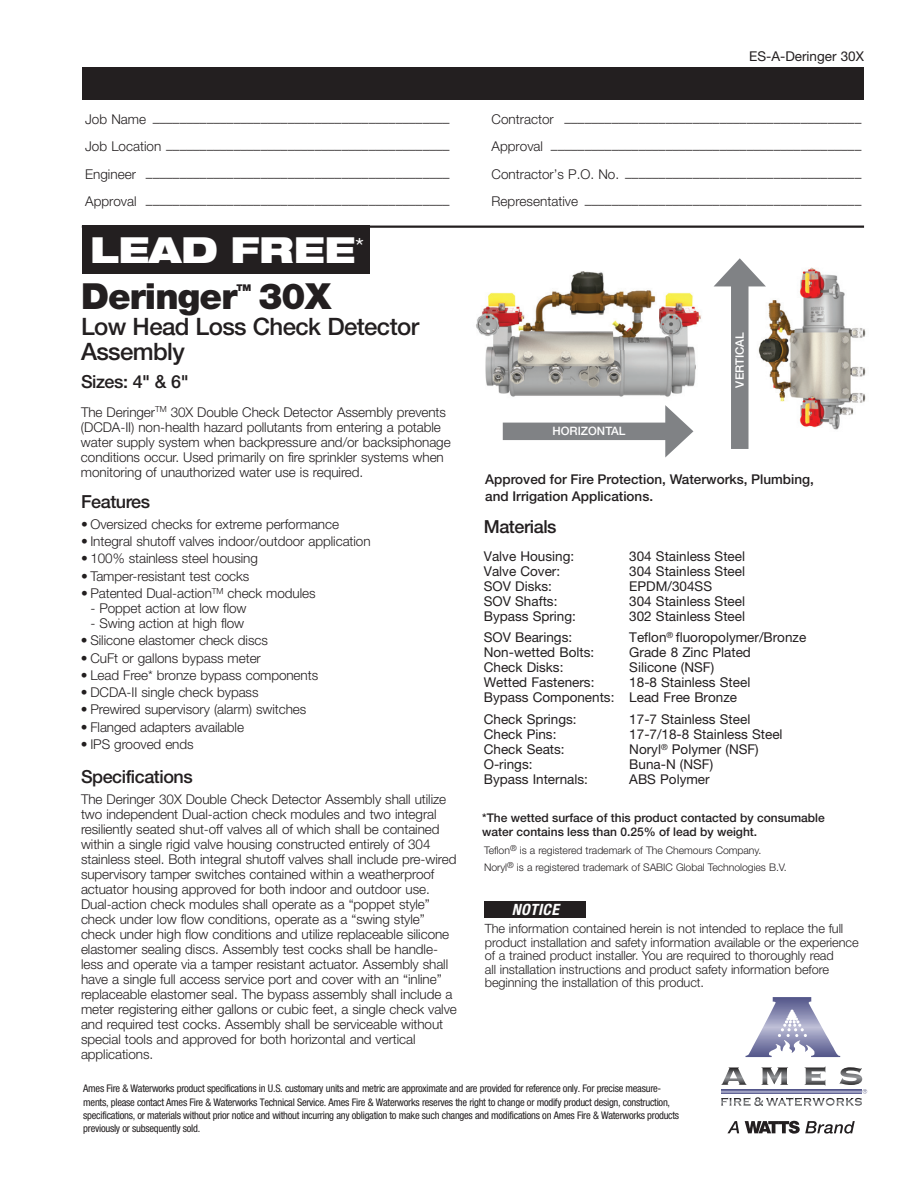
<style>
.page{position:relative;width:918px;height:1188px;background:#fff}
.page>*{position:absolute;margin:0;border:0;box-sizing:border-box;transform-origin:0 0}
.t1{font:900 36px "Helvetica Neue LT Std";letter-spacing:-.025em;color:#231f20}
.t2{font:900 expanded 36px "Helvetica Neue LT Std";color:#fff}
.t3{font:500 24px/25.5px "Helvetica Neue LT Std";letter-spacing:-.025em;color:#231f20}
.t4{font:500 18px "Helvetica Neue LT Std";letter-spacing:-.025em;color:#231f20}
.t5{font:italic 700 condensed 15.6px "Helvetica Neue LT Std";letter-spacing:.025em;color:#fff}
.t6{font:300 13.5px/15px "Helvetica Neue LT Std";letter-spacing:-.005em;color:#231f20}
.t7{font:13.5px/15px "Helvetica Neue LT Std";color:#231f20}
.t8{font:500 13.5px/16.2px "Helvetica Neue LT Std";color:#231f20}
.t9{font:300 12.75px/13.5px "Helvetica Neue LT Std";letter-spacing:-.005em;color:#231f20}
.t10{font:500 12px/13.5px "Helvetica Neue LT Std";color:#231f20}
.t11{font:500 11.55px "Helvetica Neue LT Std";color:#fff}
.t12{font:condensed 10.5px/13.2px "Helvetica Neue LT Std";letter-spacing:-.025em;color:#231f20}
.t13{font:300 10.5px/17.2px "Helvetica Neue LT Std";letter-spacing:-.005em;color:#231f20}
.t14{font:900 9.3px "Helvetica Neue LT Std";color:#231f20}
</style>
<div class="page">
<img style="left:476px;top:271px;width:225px;height:126px">
<div style="left:503px;top:423px;width:173px;height:17px;background:#808285"></div>
<svg style="left:665px;top:405px;width:28px;height:53px"></svg>
<div style="left:82px;top:68px;width:781px;height:32px;background:#231f20"></div>
<hr style="left:82px;top:226px;width:782px;height:2px;background:#231f20">
<div style="left:82px;top:226px;width:288px;height:48px;background:#231f20"></div>
<svg style="left:721px;top:1067px;width:146px;height:39px"></svg>
<svg style="left:746px;top:997px;width:94px;height:60px"></svg>
<svg style="left:727px;top:1121px;width:12px;height:12px"></svg>
<svg style="left:745px;top:1121px;width:110px;height:13px"></svg>
<div style="left:484px;top:901px;width:102px;height:17px;background:#231f20"></div>
<img style="left:726px;top:267px;width:140px;height:163px">
<div style="left:731px;top:276px;width:18px;height:173px;background:#808285"></div>
<svg style="left:714px;top:258px;width:52px;height:28px"></svg>
<p class="t7" style="left:749px;top:48px;width:116px">ES-A-Deringer 30X</p>
<p class="t6" style="left:85px;top:115px;width:366px">Job Name ––––––––––––––––––––––––––––––––––––––––––––</p>
<p class="t6" style="left:492px;top:115px;width:371px">Contractor ––––––––––––––––––––––––––––––––––––––––––––</p>
<p class="t6" style="left:85px;top:142px;width:366px">Job Location ––––––––––––––––––––––––––––––––––––––––––</p>
<p class="t6" style="left:492px;top:142px;width:371px">Approval ––––––––––––––––––––––––––––––––––––––––––––––</p>
<p class="t6" style="left:85px;top:169px;width:366px">Engineer –––––––––––––––––––––––––––––––––––––––––––––</p>
<p class="t6" style="left:492px;top:169px;width:371px">Contractor’s P.O. No. –––––––––––––––––––––––––––––––––––</p>
<p class="t6" style="left:85px;top:196px;width:366px">Approval –––––––––––––––––––––––––––––––––––––––––––––</p>
<p class="t6" style="left:492px;top:196px;width:371px">Representative –––––––––––––––––––––––––––––––––––––––––</p>
<h1 class="t2" style="left:90px;top:227px;width:276px">LEAD FREE<sup>*</sup></h1>
<h1 class="t1" style="left:81px;top:275px;width:158px">Deringer</h1>
<p class="t14" style="left:236px;top:282px;width:16px">TM</p>
<h1 class="t1" style="left:258px;top:275px;width:74px">30X</h1>
<h2 class="t3" style="left:81px;top:313px;width:340px">Low Head Loss Check Detector<br>Assembly</h2>
<h3 class="t4" style="left:81px;top:371px;width:109px">Sizes: 4" &amp; 6"</h3>
<p class="t6" style="left:81px;top:404px;width:371px">The Deringer<sup>TM</sup> 30X Double Check Detector Assembly prevents (DCDA-II) non-health hazard pollutants from entering a potable water supply system when backpressure and/or backsiphonage conditions occur. Used primarily on fire sprinkler systems when monitoring of unauthorized water use is required.</p>
<h3 class="t4" style="left:81px;top:491px;width:71px">Features</h3>
<p class="t6" style="left:81px;top:516px;width:260px">• Oversized checks for extreme performance</p>
<p class="t6" style="left:81px;top:534px;width:291px">• Integral shutoff valves indoor/outdoor application</p>
<p class="t6" style="left:81px;top:551px;width:178px">• 100% stainless steel housing</p>
<p class="t6" style="left:81px;top:568px;width:170px">• Tamper-resistant test cocks</p>
<p class="t6" style="left:81px;top:585px;width:236px">• Patented Dual-action<sup>TM</sup> check modules</p>
<p class="t6" style="left:90px;top:600px;width:158px">- Poppet action at low flow</p>
<p class="t6" style="left:90px;top:615px;width:155px">- Swing action at high flow</p>
<p class="t6" style="left:81px;top:633px;width:188px">• Silicone elastomer check discs</p>
<p class="t6" style="left:81px;top:650px;width:181px">• CuFt or gallons bypass meter</p>
<p class="t6" style="left:81px;top:667px;width:239px">• Lead Free* bronze bypass components</p>
<p class="t6" style="left:81px;top:684px;width:179px">• DCDA-II single check bypass</p>
<p class="t6" style="left:81px;top:702px;width:227px">• Prewired supervisory (alarm) switches</p>
<p class="t6" style="left:81px;top:719px;width:165px">• Flanged adapters available</p>
<p class="t6" style="left:81px;top:736px;width:114px">• IPS grooved ends</p>
<h3 class="t4" style="left:81px;top:766px;width:113px">Specifications</h3>
<p class="t6" style="left:81px;top:791px;width:377px">The Deringer 30X Double Check Detector Assembly shall utilize two independent Dual-action check modules and two integral resiliently seated shut-off valves all of which shall be contained within a single rigid valve housing constructed entirely of 304 stainless steel. Both integral shutoff valves shall include pre-wired supervisory tamper switches contained within a weatherproof actuator housing approved for both indoor and outdoor use.<br>Dual-action check modules shall operate as a “poppet style” check under low flow conditions, operate as a “swing style” check under high flow conditions and utilize replaceable silicone elastomer sealing discs. Assembly test cocks shall be handle&shy;less and operate via a tamper resistant actuator. Assembly shall have a single full access service port and cover with an “inline” replaceable elastomer seal. The bypass assembly shall include a meter registering either gallons or cubic feet, a single check valve and required test cocks. Assembly shall be serviceable without special tools and approved for both horizontal and vertical applications.</p>
<p class="t11" style="left:552px;top:424px;width:75px">HORIZONTAL</p>
<p class="t11" style="left:733px;top:388px;width:57px;rotate:-90deg">VERTICAL</p>
<p class="t8" style="left:485px;top:471px;width:330px">Approved for Fire Protection, Waterworks, Plumbing, and Irrigation Applications.</p>
<h3 class="t4" style="left:484px;top:516px;width:74px">Materials</h3>
<p class="t7" style="left:484px;top:548px;width:92px">Valve Housing:</p>
<p class="t7" style="left:629px;top:548px;width:117px">304 Stainless Steel</p>
<p class="t7" style="left:484px;top:563px;width:78px">Valve Cover:</p>
<p class="t7" style="left:629px;top:563px;width:117px">304 Stainless Steel</p>
<p class="t7" style="left:484px;top:578px;width:70px">SOV Disks:</p>
<p class="t7" style="left:629px;top:578px;width:84px">EPDM/304SS</p>
<p class="t7" style="left:484px;top:593px;width:75px">SOV Shafts:</p>
<p class="t7" style="left:629px;top:593px;width:117px">304 Stainless Steel</p>
<p class="t7" style="left:484px;top:608px;width:94px">Bypass Spring:</p>
<p class="t7" style="left:629px;top:608px;width:117px">302 Stainless Steel</p>
<p class="t7" style="left:484px;top:630px;width:90px">SOV Bearings:</p>
<p class="t7" style="left:629px;top:630px;width:178px">Teflon<sup>®</sup> fluoropolymer/Bronze</p>
<p class="t7" style="left:484px;top:645px;width:112px">Non-wetted Bolts:</p>
<p class="t7" style="left:629px;top:645px;width:123px">Grade 8 Zinc Plated</p>
<p class="t7" style="left:484px;top:660px;width:81px">Check Disks:</p>
<p class="t7" style="left:629px;top:660px;width:86px">Silicone (NSF)</p>
<p class="t7" style="left:484px;top:675px;width:112px">Wetted Fasteners:</p>
<p class="t7" style="left:484px;top:675px;width:268px;text-indent:146px">18-8 Stainless Steel<br>Bypass Components: Lead Free Bronze</p>
<p class="t7" style="left:484px;top:712px;width:94px">Check Springs:</p>
<p class="t7" style="left:629px;top:712px;width:123px">17-7 Stainless Steel</p>
<p class="t7" style="left:484px;top:727px;width:74px">Check Pins:</p>
<p class="t7" style="left:629px;top:727px;width:155px">17-7/18-8 Stainless Steel</p>
<p class="t7" style="left:484px;top:742px;width:82px">Check Seats:</p>
<p class="t7" style="left:629px;top:742px;width:131px">Noryl<sup>®</sup> Polymer (NSF)</p>
<p class="t7" style="left:484px;top:757px;width:50px">O-rings:</p>
<p class="t7" style="left:629px;top:757px;width:85px">Buna-N (NSF)</p>
<p class="t7" style="left:484px;top:772px;width:106px">Bypass Internals:</p>
<p class="t7" style="left:629px;top:772px;width:82px">ABS Polymer</p>
<p class="t10" style="left:482px;top:811px;width:344px">*The wetted surface of this product contacted by consumable water contains less than 0.25% of lead by weight.</p>
<p class="t13" style="left:484px;top:841px;width:304px">Teflon<sup>®</sup> is a registered trademark of The Chemours Company.<br>Noryl<sup>®</sup> is a registered trademark of SABIC Global Technologies B.V.</p>
<p class="t5" style="left:512px;top:900px;width:48px">NOTICE</p>
<p class="t9" style="left:485px;top:922px;width:375px">The information contained herein is not intended to replace the full product installation and safety information available or the experience of a trained product installer. You are required to thoroughly read<br>all installation instructions and product safety information before beginning the installation of this product.</p>
<p class="t12" style="left:83px;top:1082px;width:597px">Ames Fire &amp; Waterworks product specifications in U.S. customary units and metric are approximate and are provided for reference only. For precise measure&shy;ments, please contact Ames Fire &amp; Waterworks Technical Service. Ames Fire &amp; Waterworks reserves the right to change or modify product design, construction, specifications, or materials without prior notice and without incurring any obligation to make such changes and modifications on Ames Fire &amp; Waterworks products previously or subsequently sold.</p>
</div>
